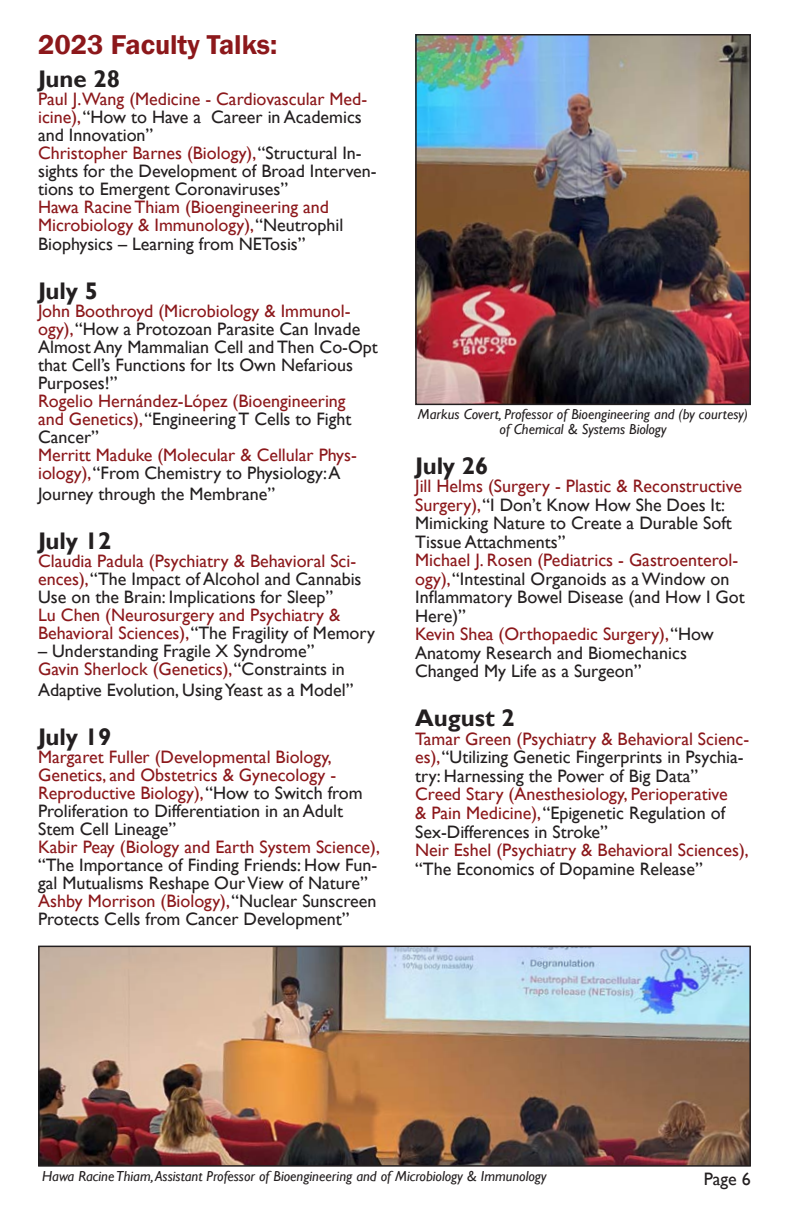
<style>
.page{position:relative;width:792px;height:1224px;background:#fff}
.page>*{position:absolute;margin:0;border:0;box-sizing:border-box;transform-origin:0 0}
.t1{font:600 28px "Franklin Gothic";color:#8c181b}
.t2{font:700 24px "Gill Sans";color:#231f20}
.t3{font:18px/18px "Gill Sans";color:#231f20}
.t4{font:18px/18px "Gill Sans";color:#8c181b}
.t5{font:italic 14.4px/15px "Gill Sans";color:#231f20;text-align:center}
.s1{color:#8c181b}
.s2{color:#231f20}
</style>
<div class="page">
<img style="left:41px;top:949px;width:707px;height:215px">
<div style="left:38px;top:946px;width:713px;height:221px;border:2px solid #231f20"></div>
<img style="left:418px;top:37px;width:330px;height:365px">
<div style="left:415px;top:34px;width:336px;height:371px;border:2px solid #231f20"></div>
<h1 class="t1" style="left:38px;top:27px;width:241px">2023 Faculty Talks:</h1>
<h2 class="t2" style="left:38px;top:64px;width:83px">June 28</h2>
<p class="t3" style="left:38px;top:90px;width:340px"><span class="s1">Paul J.Wang (Medicine - Cardiovascular Med&shy;icine),</span> “How to Have a Career in Academics and Innovation”<br><span class="s1">Christopher Barnes (Biology),</span> “Structural In&shy;sights for the Development of Broad Interven&shy;tions to Emergent Coronaviruses”</p>
<p class="t4" style="left:38px;top:198px;width:307px;line-height:18.6px">Hawa Racine Thiam (Bioengineering and<br>Microbiology &amp; Immunology), <span class="s2">“Neutrophil<br>Biophysics – Learning from NETosis”</span></p>
<h2 class="t2" style="left:38px;top:277px;width:61px">July 5</h2>
<p class="t3" style="left:38px;top:302px;width:341px"><span class="s1">John Boothroyd (Microbiology &amp; Immunol&shy;ogy),</span> “How a Protozoan Parasite Can Invade Almost Any Mammalian Cell and Then Co-Opt that Cell’s Functions for Its Own Nefarious Purposes!”</p>
<p class="t4" style="left:38px;top:392px;width:315px">Rogelio Hernández-López (Bioengineering and Genetics), <span class="s2">“Engineering T Cells to Fight<br>Cancer”</span></p>
<p class="t4" style="left:38px;top:446px;width:320px">Merritt Maduke (Molecular &amp; Cellular Phys&shy;iology), <span class="s2">“From Chemistry to Physiology: A</span></p>
<p class="t3" style="left:38px;top:485px;width:239px">Journey through the Membrane”</p>
<h2 class="t2" style="left:38px;top:527px;width:75px">July 12</h2>
<p class="t3" style="left:38px;top:553px;width:325px"><span class="s1">Claudia Padula (Psychiatry &amp; Behavioral Sci&shy;ences),</span> “The Impact of Alcohol and Cannabis<br>Use on the Brain: Implications for Sleep”</p>
<p class="t4" style="left:38px;top:607px;width:338px">Lu Chen (Neurosurgery and Psychiatry &amp;<br>Behavioral Sciences), <span class="s2">“The Fragility of Memory</span></p>
<p class="t3" style="left:38px;top:643px;width:308px">– Understanding Fragile X Syndrome”<br><span class="s1">Gavin Sherlock (Genetics),</span> “Constraints in</p>
<p class="t3" style="left:38px;top:681px;width:317px">Adaptive Evolution, Using Yeast as a Model”</p>
<h2 class="t2" style="left:38px;top:722px;width:75px">July 19</h2>
<p class="t4" style="left:38px;top:748px;width:326px">Margaret Fuller (Developmental Biology, Genetics, and Obstetrics &amp; Gynecology - Reproductive Biology), <span class="s2">“How to Switch from Proliferation to Differentiation in an Adult Stem Cell Lineage”</span></p>
<p class="t4" style="left:38px;top:838px;width:343px">Kabir Peay (Biology and Earth System Science),</p>
<p class="t3" style="left:38px;top:856px;width:341px">“The Importance of Finding Friends: How Fun&shy;gal Mutualisms Reshape Our View of Nature” <span class="s1">Ashby Morrison (Biology),</span> “Nuclear Sunscreen Protects Cells from Cancer Development”</p>
<p class="t5" style="left:418px;top:407px;width:332px">Markus Covert, Professor of Bioengineering and (by courtesy) of Chemical &amp; Systems Biology</p>
<h2 class="t2" style="left:415px;top:451px;width:75px">July 26</h2>
<p class="t3" style="left:415px;top:477px;width:328px;line-height:18.6px"><span class="s1">Jill Helms (Surgery - Plastic &amp; Reconstructive Surgery),</span> “I Don’t Know How She Does It:<br>Mimicking Nature to Create a Durable Soft Tissue Attachments”</p>
<p class="t3" style="left:415px;top:551px;width:331px;line-height:18.6px"><span class="s1">Michael J. Rosen (Pediatrics - Gastroenterol&shy;ogy),</span> “Intestinal Organoids as a Window on Inflammatory Bowel Disease (and How I Got Here)”<br><span class="s1">Kevin Shea (Orthopaedic Surgery),</span> “How Anatomy Research and Biomechanics Changed My Life as a Surgeon”</p>
<h2 class="t2" style="left:415px;top:704px;width:101px">August 2</h2>
<p class="t3" style="left:415px;top:730px;width:336px;line-height:18.6px"><span class="s1">Tamar Green (Psychiatry &amp; Behavioral Scienc&shy;es),</span> “Utilizing Genetic Fingerprints in Psychia&shy;try: Harnessing the Power of Big Data”</p>
<p class="t4" style="left:415px;top:785px;width:314px;line-height:18.6px">Creed Stary (Anesthesiology, Perioperative &amp; Pain Medicine), <span class="s2">“Epigenetic Regulation of<br>Sex-Differences in Stroke”</span></p>
<p class="t4" style="left:415px;top:841px;width:335px">Neir Eshel (Psychiatry &amp; Behavioral Sciences),</p>
<p class="t3" style="left:415px;top:860px;width:289px">“The Economics of Dopamine Release”</p>
<p class="t5" style="left:42px;top:1168px;width:506px">Hawa Racine Thiam, Assistant Professor of Bioengineering and of Microbiology &amp; Immunology</p>
<p class="t3" style="left:704px;top:1170px;width:49px">Page 6</p>
</div>
